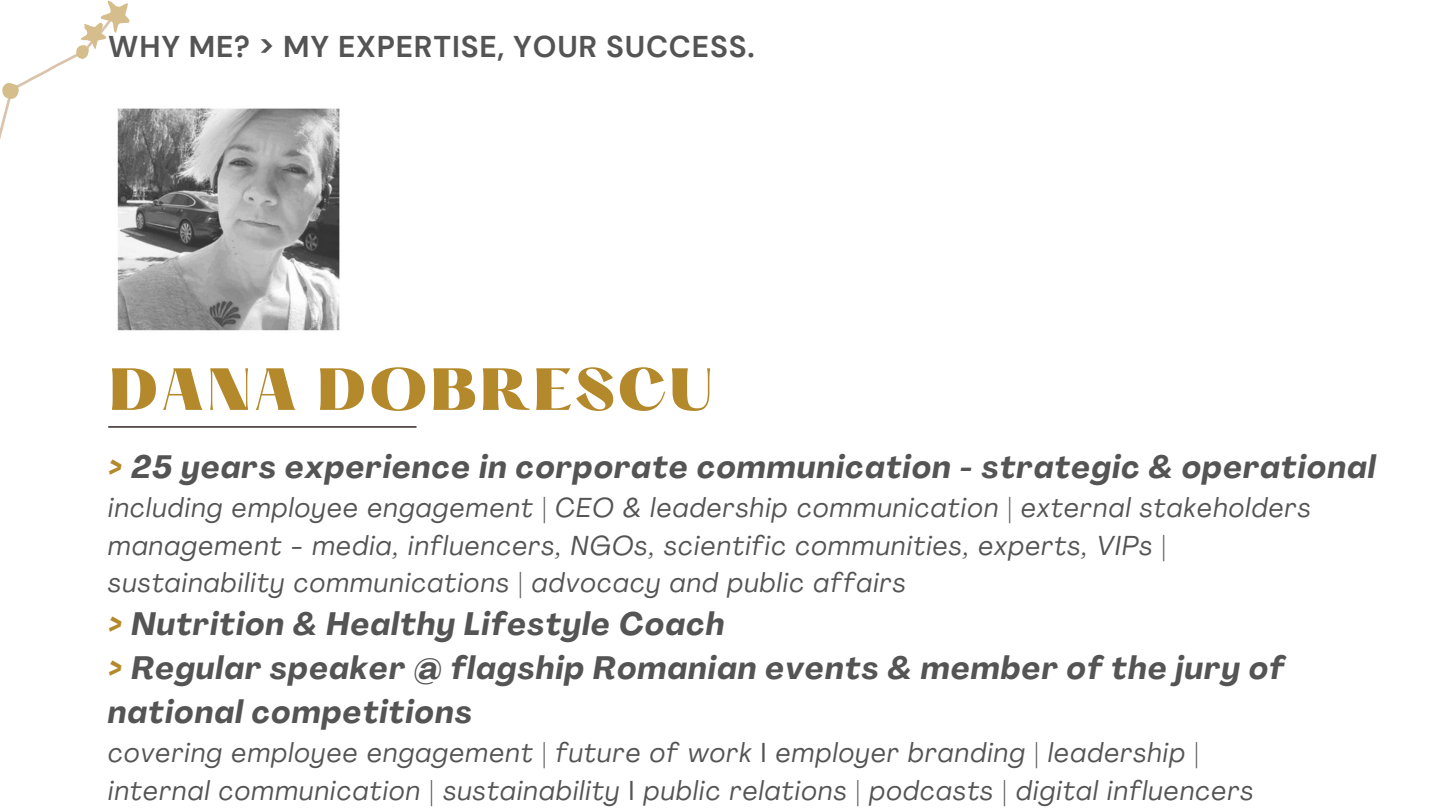
<style>
.page{position:relative;width:1440px;height:810px;background:#fff}
.page>*{position:absolute;margin:0;border:0;box-sizing:border-box;transform-origin:0 0}
.t1{font:900 52px "Hatton";letter-spacing:.025em;color:#b3892b}
.t2{font:italic 700 32px "Agrandir";letter-spacing:.05em;color:#545454}
.t3{font:700 30px "DM Sans";letter-spacing:.025em;color:#545454}
.t4{font:italic 27.1px/37.5px "Agrandir";letter-spacing:.05em;color:#545454}
.s1{color:#b3892b}
.s2{font-weight:700;font-style:normal}
.s3{font-style:normal}
</style>
<div class="page">
<hr style="left:108px;top:426px;width:308px;height:2px;background:#2f2623">
<img style="left:117px;top:108px;width:223px;height:223px">
<svg style="left:0;top:0;width:134px;height:182px"></svg>
<p class="t3" style="left:108px;top:28px;width:648px">WHY ME? &gt; MY EXPERTISE, YOUR SUCCESS.</p>
<p class="t1" style="left:108px;top:365px;width:607px">DANA DOBRESCU</p>
<p class="t2" style="left:108px;top:454px;width:1269px"><span class="s1">&gt;</span> 25 years experience in corporate communication - strategic &amp; operational</p>
<p class="t4" style="left:108px;top:492px;width:1204px">including employee engagement <span class="s2">|</span> CEO &amp; leadership communication <span class="s2">|</span> external stakeholders management - media, influencers, NGOs, scientific communities, experts, VIPs <span class="s2">|</span></p>
<p class="t4" style="left:108px;top:567px;width:799px">sustainability communications <span class="s2">|</span> advocacy and public affairs</p>
<p class="t2" style="left:108px;top:611px;width:617px"><span class="s1">&gt;</span> Nutrition &amp; Healthy Lifestyle Coach</p>
<p class="t2" style="left:108px;top:655px;width:1178px"><span class="s1">&gt;</span> Regular speaker @ flagship Romanian events &amp; member of the jury of</p>
<p class="t2" style="left:108px;top:699px;width:365px">national competitions</p>
<p class="t4" style="left:108px;top:737px;width:1092px">covering employee engagement <span class="s3">|</span> future of work <span class="s3">I</span> employer branding <span class="s3">|</span> leadership <span class="s3">|</span></p>
<p class="t4" style="left:108px;top:774px;width:1147px">internal communication <span class="s3">|</span> sustainability <span class="s3">I</span> public relations <span class="s3">|</span> podcasts <span class="s3">|</span> digital influencers</p>
</div>
